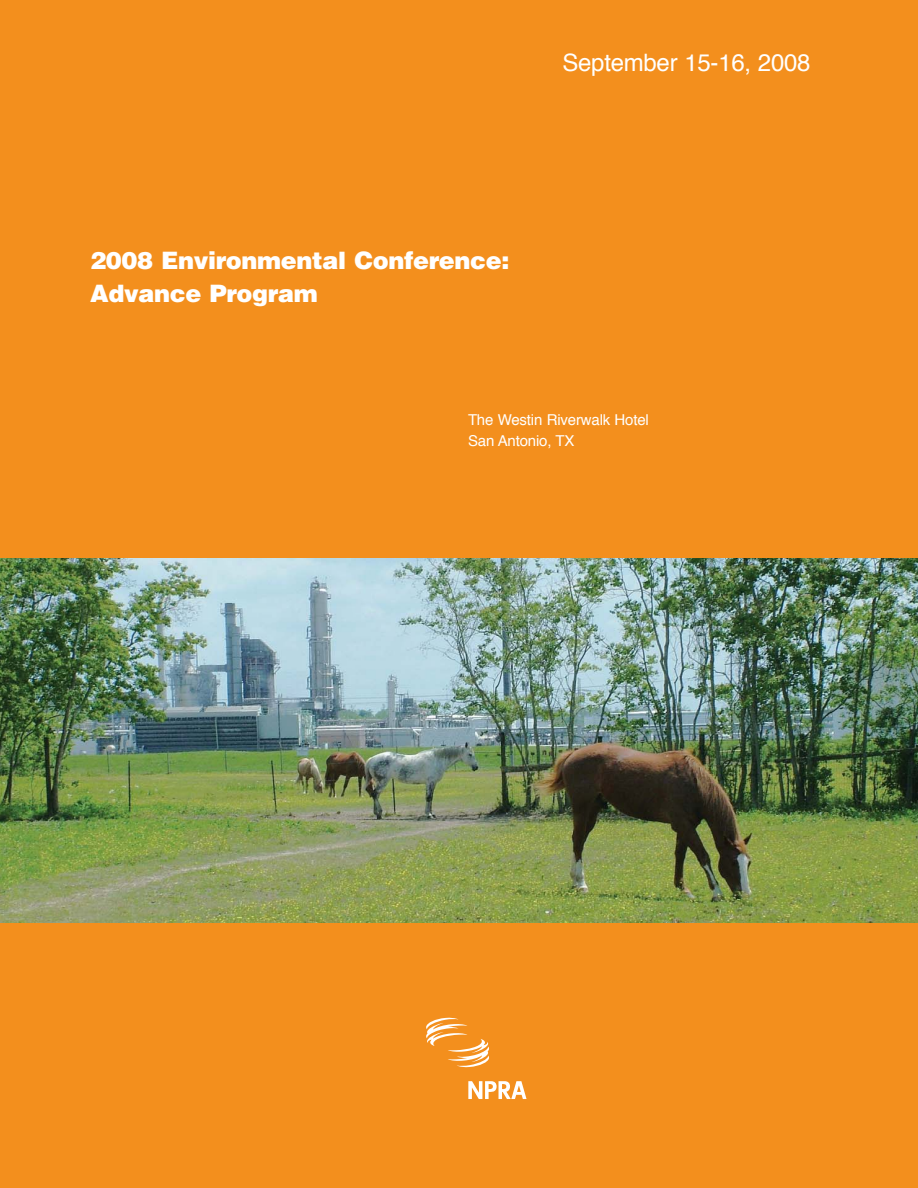
<style>
.page{position:relative;width:918px;height:1188px;background:#fff}
.page>*{position:absolute;margin:0;border:0;box-sizing:border-box;transform-origin:0 0}
.t1{font:900 24px/33px "Helvetica";letter-spacing:-.015em;color:#fff}
.t2{font:24px "Helvetica";letter-spacing:-.01em;color:#fff}
.t3{font:15px/21px "Helvetica";letter-spacing:-.01em;color:#fff}
</style>
<div class="page">
<img style="left:0;top:0;width:918px;height:1188px">
<p class="t2" style="left:562px;top:53px;width:250px">September 15-16, 2008</p>
<p class="t1" style="left:90px;top:246px;width:421px">2008 Environmental Conference:<br>Advance Program</p>
<p class="t3" style="left:468px;top:410px;width:182px">The Westin Riverwalk Hotel<br>San Antonio, TX</p>
</div>
